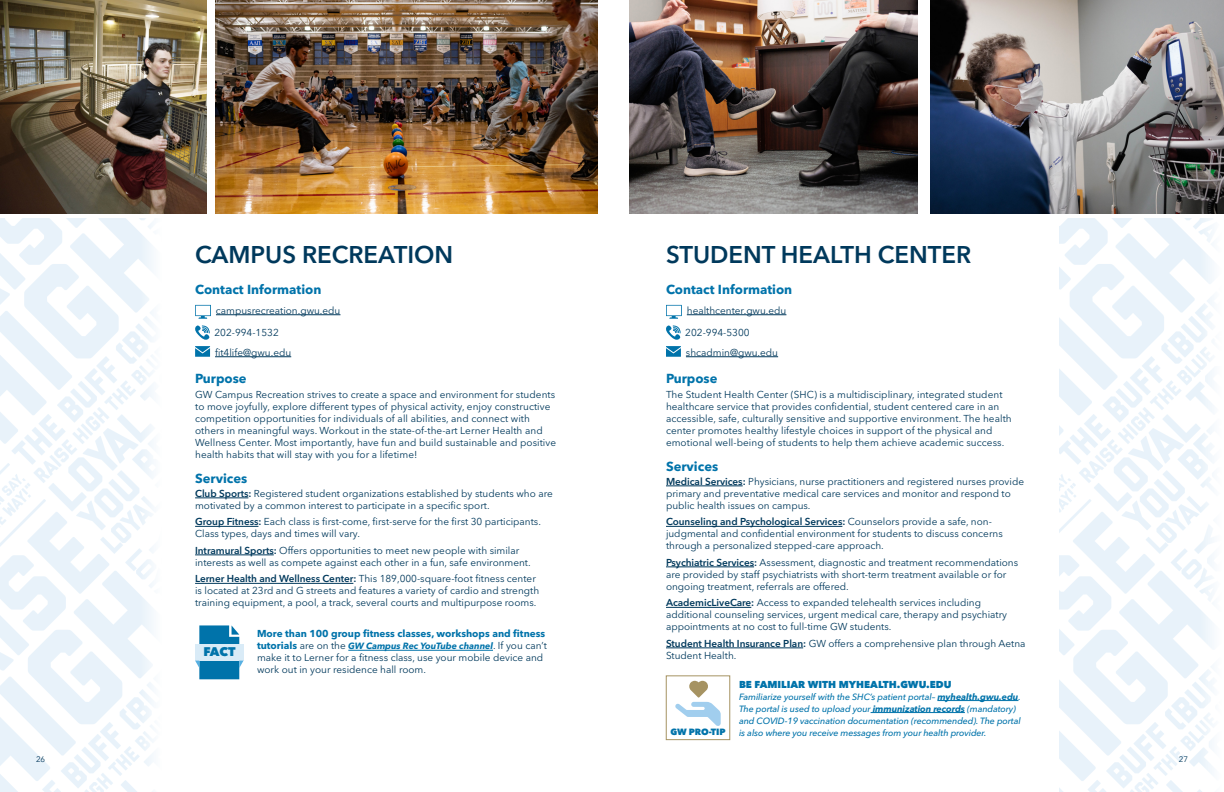
<style>
.page{position:relative;width:1224px;height:792px;background:#fff}
.page>*{position:absolute;margin:0;border:0;box-sizing:border-box;transform-origin:0 0}
.t1{font:600 24px "Avenir Next LT Pro";color:#00395c}
.t2{font:700 13px "Avenir Next LT Pro";color:#0073aa}
.t3{font:800 12.5px "Avenir Next LT Pro";color:#0073aa}
.t4{font:10px/12px "Avenir Next LT Pro";color:#00395c}
.t5{font:700 10px "Avenir Next LT Pro";color:#0073aa}
.t6{font:800 10px "Avenir Next LT Pro";color:#0073aa}
.t7{font:italic 500 9px/12px "Avenir Next LT Pro";letter-spacing:-.01em;color:#0073aa}
.t8{font:italic 700 9px "Avenir Next LT Pro";letter-spacing:-.005em;color:#0073aa}
.t9{font:800 9px "Avenir Next LT Pro";letter-spacing:-.01em;color:#0073aa}
.t10{font:8px "Avenir Next LT Pro";color:#00395c}
.s1{font-weight:600}
.s2{font-style:normal;font-size:10px}
.s3{font-weight:400;font-style:normal;font-size:10px;color:#00395c}
.s4{font-weight:700}
</style>
<div class="page">
<hr style="left:216px;top:315px;width:124px;height:1px;background:#00395c">
<hr style="left:215px;top:357px;width:76px;height:1px;background:#00395c">
<hr style="left:195px;top:498px;width:53px;height:1px;background:#00395c">
<hr style="left:195px;top:526px;width:63px;height:1px;background:#00395c">
<hr style="left:195px;top:555px;width:79px;height:1px;background:#00395c">
<hr style="left:195px;top:583px;width:158px;height:1px;background:#00395c">
<hr style="left:348px;top:650px;width:145px;height:1px;background:#0073aa">
<hr style="left:687px;top:315px;width:99px;height:1px;background:#00395c">
<hr style="left:686px;top:357px;width:92px;height:1px;background:#00395c">
<hr style="left:666px;top:486px;width:77px;height:1px;background:#00395c">
<hr style="left:666px;top:526px;width:176px;height:1px;background:#00395c">
<hr style="left:666px;top:567px;width:88px;height:1px;background:#00395c">
<hr style="left:666px;top:607px;width:85px;height:1px;background:#00395c">
<hr style="left:666px;top:648px;width:137px;height:1px;background:#00395c">
<svg style="left:0;top:219px;width:153px;height:125px;fill:#e9f3fa"></svg>
<svg style="left:0;top:344px;width:153px;height:448px"></svg>
<svg style="left:195px;top:305px;width:16px;height:52px"></svg>
<svg style="left:195px;top:625px;width:49px;height:54px;background:#6caecf"></svg>
<svg style="left:666px;top:305px;width:16px;height:52px"></svg>
<div style="left:666px;top:676px;width:64px;height:64px;border:1px solid #a69362"></div>
<svg style="left:675px;top:681px;width:46px;height:45px"></svg>
<svg style="left:1060px;top:219px;width:152px;height:125px;fill:#eaf3fa"></svg>
<svg style="left:1060px;top:344px;width:152px;height:448px"></svg>
<img style="left:0;top:0;width:207px;height:213px">
<img style="left:216px;top:0;width:382px;height:213px">
<img style="left:629px;top:0;width:289px;height:213px">
<img style="left:930px;top:0;width:294px;height:213px">
<hr style="left:871px;top:712px;width:94px;height:1px;background:#0073aa">
<hr style="left:937px;top:700px;width:81px;height:1px;background:#0073aa">
<p class="t10" style="left:36px;top:754px;width:11px">26</p>
<h3 class="t1" style="left:195px;top:240px;width:260px">CAMPUS RECREATION</h3>
<h4 class="t2" style="left:195px;top:281px;width:128px">Contact Information</h4>
<p class="t4" style="left:216px;top:304px;width:126px">campusrecreation.gwu.edu</p>
<p class="t4" style="left:214px;top:326px;width:66px">202-994-1532</p>
<p class="t4" style="left:215px;top:346px;width:78px">fit4life@gwu.edu</p>
<h4 class="t2" style="left:195px;top:371px;width:53px">Purpose</h4>
<p class="t4" style="left:195px;top:388px;width:363px">GW Campus Recreation strives to create a space and environment for students to move joyfully, explore different types of physical activity, enjoy constructive competition opportunities for individuals of all abilities, and connect with others in meaningful ways. Workout in the state-of-the-art Lerner Health and Wellness Center. Most importantly, have fun and build sustainable and positive health habits that will stay with you for a lifetime!</p>
<h4 class="t2" style="left:195px;top:470px;width:54px">Services</h4>
<p class="t4" style="left:195px;top:487px;width:359px"><span class="s1">Club Sports:</span> Registered student organizations established by students who are motivated by a common interest to participate in a specific sport.</p>
<p class="t4" style="left:195px;top:516px;width:347px"><span class="s1">Group Fitness:</span> Each class is first-come, first-serve for the first 30 participants.<br>Class types, days and times will vary.</p>
<p class="t4" style="left:195px;top:544px;width:337px"><span class="s1">Intramural Sports:</span> Offers opportunities to meet new people with similar interests as well as compete against each other in a fun, safe environment.</p>
<p class="t4" style="left:195px;top:573px;width:346px"><span class="s1">Lerner Health and Wellness Center:</span> This 189,000-square-foot fitness center is located at 23rd and G streets and features a variety of cardio and strength training equipment, a pool, a track, several courts and multipurpose rooms.</p>
<p class="t3" style="left:203px;top:644px;width:34px">FACT</p>
<p class="t5" style="left:257px;top:628px;width:290px">More than 100 group fitness classes, workshops and fitness</p>
<p class="t8" style="left:257px;top:641px;width:291px"><span class="s2">tutorials</span> <span class="s3">are on the</span> GW Campus Rec YouTube channel<span class="s3">. If you can’t</span></p>
<p class="t4" style="left:257px;top:652px;width:288px">make it to Lerner for a fitness class, use your mobile device and work out in your residence hall room.</p>
<h3 class="t1" style="left:666px;top:240px;width:307px">STUDENT HEALTH CENTER</h3>
<h4 class="t2" style="left:666px;top:281px;width:128px">Contact Information</h4>
<p class="t4" style="left:687px;top:304px;width:101px">healthcenter.gwu.edu</p>
<p class="t4" style="left:685px;top:326px;width:66px">202-994-5300</p>
<p class="t4" style="left:686px;top:346px;width:94px">shcadmin@gwu.edu</p>
<h4 class="t2" style="left:666px;top:371px;width:53px">Purpose</h4>
<p class="t4" style="left:666px;top:388px;width:347px">The Student Health Center (SHC) is a multidisciplinary, integrated student healthcare service that provides confidential, student centered care in an accessible, safe, culturally sensitive and supportive environment. The health center promotes healthy lifestyle choices in support of the physical and emotional well-being of students to help them achieve academic success.</p>
<h4 class="t2" style="left:666px;top:458px;width:54px">Services</h4>
<p class="t4" style="left:666px;top:475px;width:360px"><span class="s1">Medical Services:</span> Physicians, nurse practitioners and registered nurses provide primary and preventative medical care services and monitor and respond to public health issues on campus.</p>
<p class="t4" style="left:666px;top:516px;width:338px"><span class="s1">Counseling and Psychological Services:</span> Counselors provide a safe, non&shy;judgmental and confidential environment for students to discuss concerns through a personalized stepped-care approach.</p>
<p class="t4" style="left:666px;top:556px;width:354px"><span class="s1">Psychiatric Services:</span> Assessment, diagnostic and treatment recommendations are provided by staff psychiatrists with short-term treatment available or for ongoing treatment, referrals are offered.</p>
<p class="t4" style="left:666px;top:597px;width:343px"><span class="s1">AcademicLiveCare:</span> Access to expanded telehealth services including additional counseling services, urgent medical care, therapy and psychiatry appointments at no cost to full-time GW students.</p>
<p class="t4" style="left:666px;top:637px;width:361px"><span class="s1">Student Health Insurance Plan:</span> GW offers a comprehensive plan through Aetna<br>Student Health.</p>
<p class="t9" style="left:670px;top:726px;width:57px">GW PRO-TIP</p>
<p class="t6" style="left:739px;top:678px;width:214px">BE FAMILIAR WITH MYHEALTH•GWU•EDU</p>
<p class="t7" style="left:739px;top:691px;width:283px">Familiarize yourself with the SHC’s patient portal– <span class="s4">myhealth.gwu.edu</span>.<br>The portal is used to upload your <span class="s4">immunization records</span> (mandatory) and COVID-19 vaccination documentation (recommended). The portal is also where you receive messages from your health provider.</p>
<p class="t10" style="left:1179px;top:754px;width:11px">27</p>
</div>
